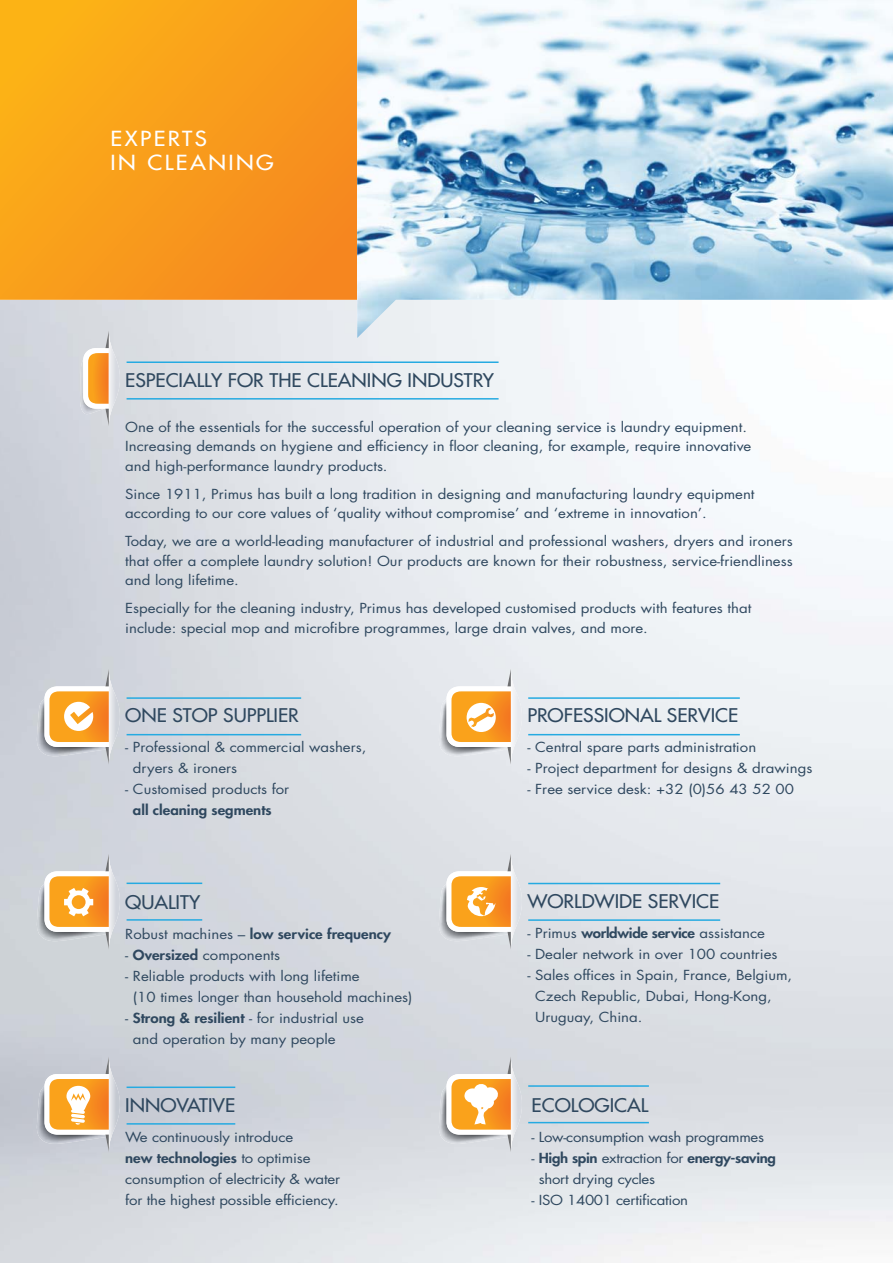
<style>
.page{position:relative;width:893px;height:1263px;background:#fff}
.page>*{position:absolute;margin:0;border:0;box-sizing:border-box;transform-origin:0 0}
.t1{font:20.25px/24px "Futura CE";letter-spacing:.11em;color:#fff;scale:1.11 1}
.t2{font:18.3px "Futura CE";color:#2f485f;scale:1.06 1}
.t3{font:13.5px/21px "Futura CE";color:#2f485f;scale:1.11 1}
.t4{font:13.5px/21px "Futura CE";letter-spacing:-.02em;color:#2f485f;scale:1.11 1}
.t5{font:800 13.5px "Futura CE";color:#2f485f;scale:1.11 1}
.s1{font-weight:400}
.s2{font-weight:800}
</style>
<div class="page">
<img style="left:0;top:300px;width:893px;height:963px">
<svg style="left:0;top:0;width:357px;height:300px;background:#f89c1b"></svg>
<img style="left:357px;top:0;width:536px;height:338px">
<hr style="left:127px;top:398px;width:372px;height:2px;background:#25aae1">
<hr style="left:127px;top:361px;width:372px;height:2px;background:#25aae1">
<hr style="left:127px;top:734px;width:174px;height:1px;background:#25aae1">
<hr style="left:127px;top:697px;width:174px;height:2px;background:#25aae1">
<img style="left:36px;top:698px;width:8px;height:58px">
<img style="left:109px;top:669px;width:11px;height:95px">
<svg style="left:44px;top:669px;width:65px;height:95px"></svg>
<hr style="left:127px;top:919px;width:75px;height:2px;background:#25aae1">
<hr style="left:127px;top:882px;width:75px;height:2px;background:#25aae1">
<img style="left:36px;top:883px;width:8px;height:58px">
<img style="left:109px;top:854px;width:11px;height:95px">
<svg style="left:44px;top:854px;width:65px;height:95px"></svg>
<hr style="left:528px;top:734px;width:212px;height:1px;background:#25aae1">
<hr style="left:528px;top:697px;width:212px;height:2px;background:#25aae1">
<img style="left:438px;top:698px;width:8px;height:58px">
<img style="left:511px;top:669px;width:11px;height:95px">
<svg style="left:446px;top:669px;width:65px;height:95px"></svg>
<hr style="left:528px;top:919px;width:192px;height:2px;background:#25aae1">
<hr style="left:528px;top:883px;width:192px;height:1px;background:#25aae1">
<img style="left:438px;top:883px;width:8px;height:58px">
<img style="left:511px;top:854px;width:11px;height:95px">
<svg style="left:446px;top:854px;width:65px;height:95px"></svg>
<hr style="left:127px;top:1123px;width:108px;height:1px;background:#25aae1">
<hr style="left:127px;top:1086px;width:108px;height:2px;background:#25aae1">
<img style="left:36px;top:1086px;width:8px;height:58px">
<img style="left:109px;top:1056px;width:11px;height:96px">
<svg style="left:44px;top:1056px;width:65px;height:96px"></svg>
<hr style="left:528px;top:1122px;width:121px;height:1px;background:#25aae1">
<hr style="left:528px;top:1085px;width:121px;height:2px;background:#25aae1">
<img style="left:438px;top:1086px;width:8px;height:58px">
<img style="left:511px;top:1056px;width:11px;height:96px">
<svg style="left:446px;top:1056px;width:65px;height:96px"></svg>
<img style="left:80px;top:360px;width:3px;height:54px">
<svg style="left:83px;top:331px;width:26px;height:95px"></svg>
<img style="left:109px;top:331px;width:11px;height:95px">
<h1 class="t1" style="left:111px;top:128px;width:149px">EXPERTS<br>IN CLEANING</h1>
<h2 class="t2" style="left:125px;top:372px;width:350px">ESPECIALLY FOR THE CLEANING INDUSTRY</h2>
<p class="t3" style="left:125px;top:418px;width:566px;line-height:19.5px">One of the essentials for the successful operation of your cleaning service is laundry equipment.<br>Increasing demands on hygiene and efficiency in floor cleaning, for example, require innovative and high-performance laundry products.</p>
<p class="t3" style="left:125px;top:485px;width:568px;line-height:19.5px">Since 1911, Primus has built a long tradition in designing and manufacturing laundry equipment according to our core values of ‘quality without compromise’ and ‘extreme in innovation’.</p>
<p class="t3" style="left:125px;top:532px;width:603px;line-height:19.5px;text-align:justify">Today, we are a world-leading manufacturer of industrial and professional washers, dryers and ironers that offer a complete laundry solution! Our products are known for their robustness, service-friendliness and long lifetime.</p>
<p class="t3" style="left:125px;top:599px;width:565px;line-height:19.5px">Especially for the cleaning industry, Primus has developed customised products with features that include: special mop and microfibre programmes, large drain valves, and more.</p>
<h2 class="t2" style="left:125px;top:707px;width:165px">ONE STOP SUPPLIER</h2>
<p class="t3" style="left:133px;top:738px;width:212px;text-indent:-8px">- Professional &amp; commercial washers, dryers &amp; ironers</p>
<p class="t3" style="left:125px;top:780px;width:149px">- Customised products for</p>
<p class="t5" style="left:133px;top:804px;width:126px">all cleaning segments</p>
<h2 class="t2" style="left:125px;top:894px;width:72px">QUALITY</h2>
<p class="t5" style="left:125px;top:928px;width:241px"><span class="s1">Robust machines –</span> low service frequency</p>
<p class="t3" style="left:125px;top:945px;width:141px">- <span class="s2">Oversized</span> components</p>
<p class="t3" style="left:133px;top:966px;width:253px;text-indent:-8px">- Reliable products with long lifetime<br>(10 times longer than household machines)</p>
<p class="t3" style="left:133px;top:1008px;width:210px;text-indent:-8px">- <span class="s2">Strong &amp; resilient</span> - for industrial use and operation by many people</p>
<h2 class="t2" style="left:125px;top:1097px;width:105px">INNOVATIVE</h2>
<p class="t3" style="left:125px;top:1127px;width:195px">We continuously introduce<br><span class="s2">new technologies</span> to optimise consumption of electricity &amp; water for the highest possible efficiency.</p>
<h2 class="t2" style="left:527px;top:707px;width:200px">PROFESSIONAL SERVICE</h2>
<p class="t3" style="left:527px;top:738px;width:208px">- Central spare parts administration</p>
<p class="t3" style="left:527px;top:759px;width:258px">- Project department for designs &amp; drawings</p>
<p class="t3" style="left:527px;top:780px;width:242px">- Free service desk: +32 (0)56 43 52 00</p>
<h2 class="t2" style="left:527px;top:893px;width:182px">WORLDWIDE SERVICE</h2>
<p class="t3" style="left:527px;top:924px;width:216px">- Primus <span class="s2">worldwide service</span> assistance</p>
<p class="t3" style="left:527px;top:945px;width:227px">- Dealer network in over 100 countries</p>
<p class="t3" style="left:535px;top:966px;width:233px;text-indent:-8px">- Sales offices in Spain, France, Belgium,<br>Czech Republic, Dubai, Hong-Kong,<br>Uruguay, China.</p>
<h2 class="t2" style="left:532px;top:1096px;width:112px">ECOLOGICAL</h2>
<p class="t4" style="left:532px;top:1127px;width:211px">- Low-consumption wash programmes</p>
<p class="t4" style="left:539px;top:1148px;width:215px;text-indent:-7px">- <span class="s2">High spin</span> extraction for <span class="s2">energy-saving </span>short drying cycles</p>
<p class="t4" style="left:532px;top:1190px;width:142px">- ISO 14001 certification</p>
</div>
